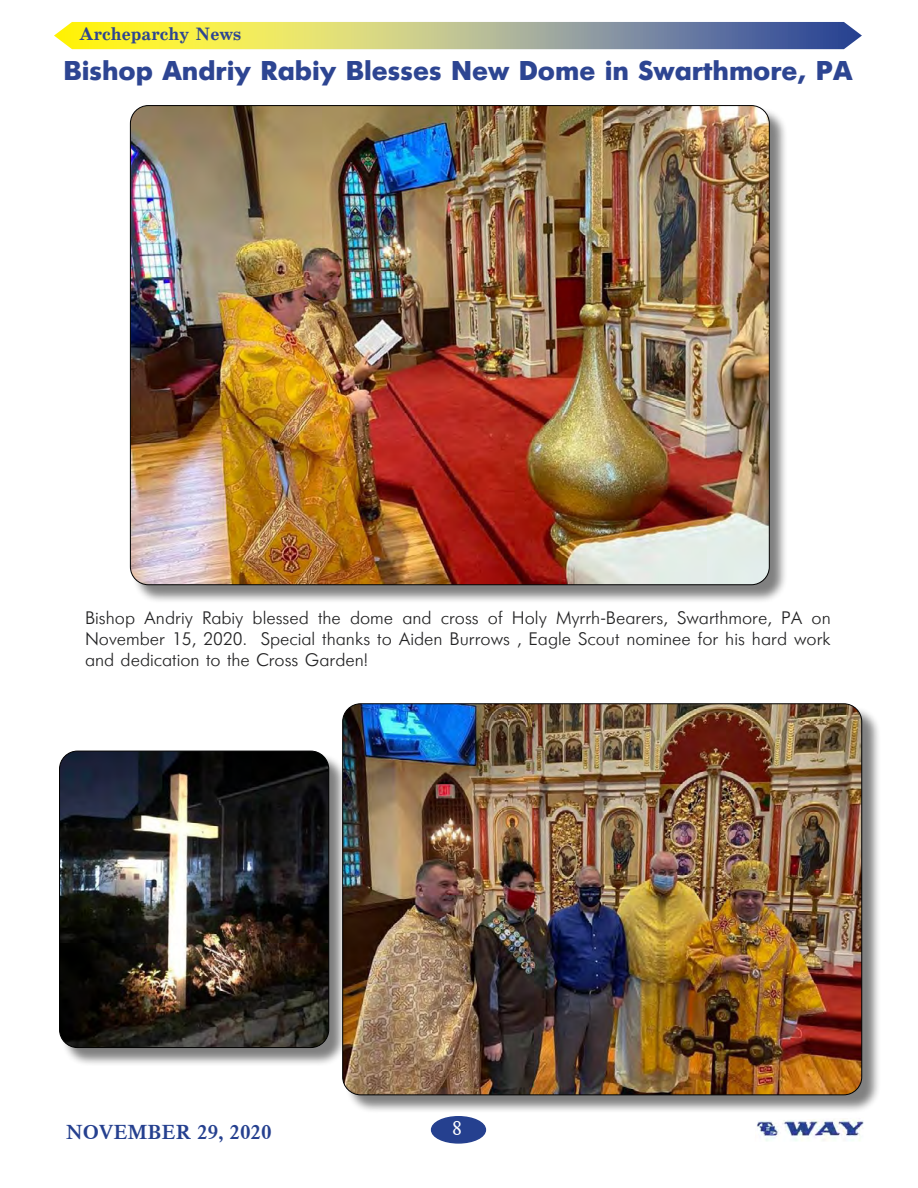
<style>
.page{position:relative;width:918px;height:1188px;background:#fff}
.page>*{position:absolute;margin:0;border:0;box-sizing:border-box;transform-origin:0 0}
.t1{font:700 27px "Ukrainian Futuris";color:#2d4592}
.t2{font:700 21px "CR Timesky Cyrillic";color:#25408f}
.t3{font:21px "CR Timesky Cyrillic";color:#fff}
.t4{font:18px/21px "Ukrainian Futuris";color:#222223;text-align:justify}
.t5{font:700 18px "Ukrainian School";color:#2d4592}
</style>
<div class="page">
<img style="left:757px;top:1119px;width:107px;height:22px">
<div style="left:432px;top:1117px;width:53px;height:26px;background:#25408f;border-radius:50%"></div>
<div style="left:431px;top:1116px;width:55px;height:28px;border:2px solid #25408f;border-radius:50%"></div>
<svg style="left:54px;top:22px;width:808px;height:27px;background:#b1b67e"></svg>
<div style="left:132px;top:107px;width:656px;height:497px;background:#000;opacity:.5"></div>
<img style="left:130px;top:106px;width:639px;height:479px">
<div style="left:344px;top:705px;width:537px;height:409px;background:#000;opacity:.5"></div>
<img style="left:343px;top:704px;width:519px;height:391px">
<div style="left:61px;top:753px;width:287px;height:314px;background:#000;opacity:.5"></div>
<img style="left:60px;top:751px;width:269px;height:297px">
<div style="left:59px;top:751px;width:270px;height:297px;border:1px solid #000;border-radius:18px"></div>
<p class="t5" style="left:79px;top:24px;width:164px">Archeparchy News</p>
<h1 class="t1" style="left:63px;top:55px;width:791px">Bishop Andriy Rabiy Blesses New Dome in Swarthmore, PA</h1>
<p class="t4" style="left:85px;top:608px;width:747px">Bishop Andriy Rabiy blessed the dome and cross of Holy Myrrh-Bearers, Swarthmore, PA on November 15, 2020. Special thanks to Aiden Burrows , Eagle Scout nominee for his hard work and dedication to the Cross Garden!</p>
<p class="t2" style="left:66px;top:1120px;width:207px">NOVEMBER 29, 2020</p>
<p class="t3" style="left:452px;top:1116px;width:12px">8</p>
</div>
